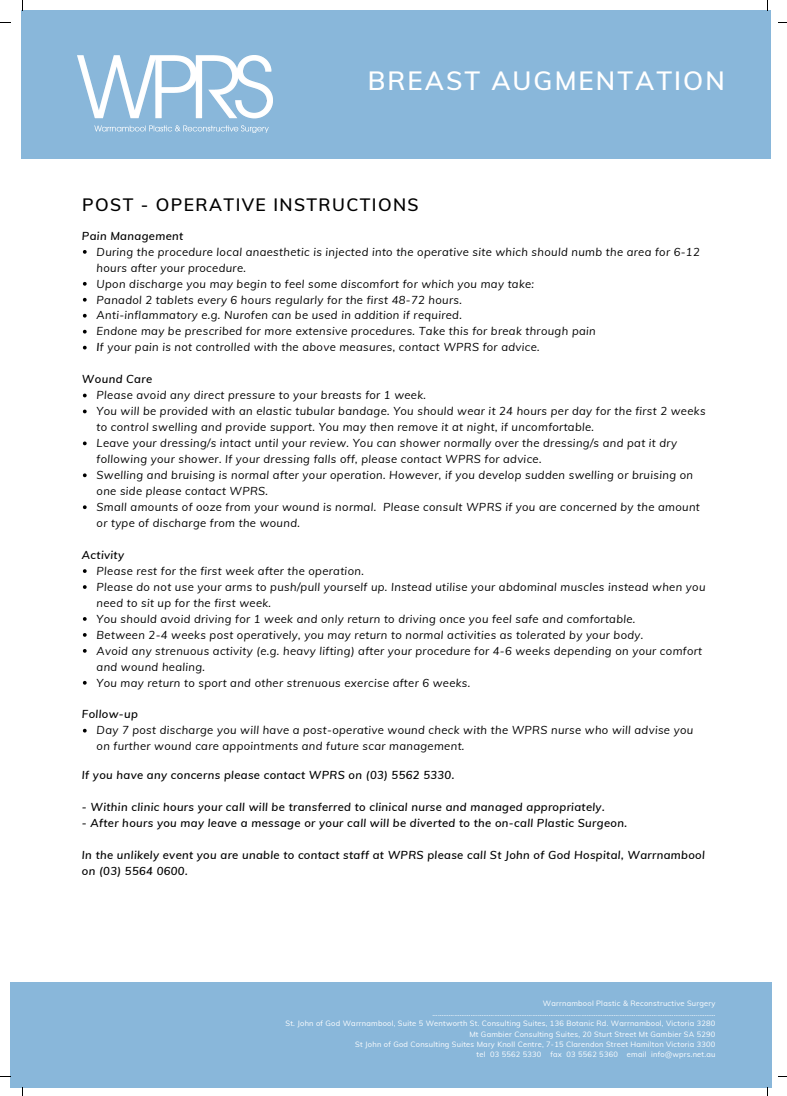
<style>
.page{position:relative;width:787px;height:1096px;background:#fff}
.page>*{position:absolute;margin:0;border:0;box-sizing:border-box;transform-origin:0 0}
.t1{font:600 25.88px "Muli";letter-spacing:.08em;color:#fff}
.t2{font:600 17.5px "Muli";letter-spacing:.08em;color:#000}
.t3{font:italic 11.25px/16px "Muli";letter-spacing:.03em;color:#000}
.t4{font:italic 600 11.25px/16px "Muli";letter-spacing:.03em;color:#000}
.t5{font:7.5px/10.4px "Muli";letter-spacing:.03em;color:#fff;text-align:right}
.s1{font-weight:600}
</style>
<div class="page">
<svg style="left:83px;top:250px;width:4px;height:4px"></svg>
<svg style="left:83px;top:282px;width:4px;height:4px"></svg>
<svg style="left:83px;top:298px;width:4px;height:3px"></svg>
<svg style="left:83px;top:314px;width:4px;height:3px"></svg>
<svg style="left:83px;top:330px;width:4px;height:3px"></svg>
<svg style="left:83px;top:346px;width:4px;height:3px"></svg>
<svg style="left:83px;top:393px;width:4px;height:4px"></svg>
<svg style="left:83px;top:409px;width:4px;height:4px"></svg>
<svg style="left:83px;top:441px;width:4px;height:4px"></svg>
<svg style="left:83px;top:473px;width:4px;height:4px"></svg>
<svg style="left:83px;top:505px;width:4px;height:4px"></svg>
<svg style="left:83px;top:569px;width:4px;height:4px"></svg>
<svg style="left:83px;top:585px;width:4px;height:4px"></svg>
<svg style="left:83px;top:617px;width:4px;height:3px"></svg>
<svg style="left:83px;top:633px;width:4px;height:3px"></svg>
<svg style="left:83px;top:649px;width:4px;height:3px"></svg>
<svg style="left:83px;top:681px;width:4px;height:3px"></svg>
<svg style="left:83px;top:728px;width:4px;height:4px"></svg>
<div style="left:10px;top:982px;width:761px;height:104px;background:#89b7da"></div>
<div style="left:22px;top:10px;width:749px;height:149px;background:#89b7da"></div>
<img style="left:78px;top:55px;width:194px;height:77px">
<h1 class="t1" style="left:368px;top:64px;width:358px">BREAST AUGMENTATION</h1>
<h2 class="t2" style="left:82px;top:193px;width:338px">POST - OPERATIVE INSTRUCTIONS</h2>
<p class="t3" style="left:97px;top:243px;width:605px">During the procedure local anaesthetic is injected into the operative site which should numb the area for 6-12 hours after your procedure.<br>Upon discharge you may begin to feel some discomfort for which you may take:<br>Panadol 2 tablets every 6 hours regularly for the first 48-72 hours.<br>Anti-inflammatory e.g. Nurofen can be used in addition if required.<br>Endone may be prescribed for more extensive procedures. Take this for break through pain<br><span class="s1">I</span>f your pain is not controlled with the above measures, contact WPRS for advice.</p>
<p class="t3" style="left:97px;top:387px;width:610px">Please avoid any direct pressure to your breasts for 1 week.<br>You will be provided with an elastic tubular bandage. You should wear it 24 hours per day for the first 2 weeks to control swelling and provide support. You may then remove it at night, if uncomfortable.<br>Leave your dressing/s intact until your review. You can shower normally over the dressing/s and pat it dry following your shower. If your dressing falls off, please contact WPRS for advice.<br>Swelling and bruising is normal after your operation. However, if you develop sudden swelling or bruising on one side please contact WPRS.<br>Small amounts of ooze from your wound is normal. Please consult WPRS if you are concerned by the amount or type of discharge from the wound.</p>
<p class="t3" style="left:97px;top:562px;width:610px">Please rest for the first week after the operation.<br>Please do not use your arms to push/pull yourself up. Instead utilise your abdominal muscles instead when you need to sit up for the first week.<br>You should avoid driving for 1 week and only return to driving once you feel safe and comfortable.<br>Between 2-4 weeks post operatively, you may return to normal activities as tolerated by your body.<br>Avoid any strenuous activity (e.g. heavy lifting) after your procedure for 4-6 weeks depending on your comfort and wound healing.<br>You may return to sport and other strenuous exercise after 6 weeks.</p>
<p class="t3" style="left:97px;top:722px;width:598px">Day 7 post discharge you will have a post-operative wound check with the WPRS nurse who will advise you on further wound care appointments and future scar management.</p>
<p class="t4" style="left:82px;top:227px;width:103px">Pain Management</p>
<p class="t4" style="left:82px;top:371px;width:72px">Wound Care</p>
<p class="t4" style="left:82px;top:546px;width:44px">Activity</p>
<p class="t4" style="left:82px;top:706px;width:57px">Follow-up</p>
<p class="t4" style="left:82px;top:767px;width:374px">If you have any concerns please contact WPRS on (03) 5562 5330.</p>
<p class="t4" style="left:82px;top:798px;width:524px">- Within clinic hours your call will be transferred to clinical nurse and managed appropriately.</p>
<p class="t4" style="left:82px;top:814px;width:547px">- After hours you may leave a message or your call will be diverted to the on-call Plastic Surgeon.</p>
<p class="t4" style="left:82px;top:846px;width:624px">In the unlikely event you are unable to contact staff at WPRS please call St John of God Hospital, Warrnambool on (03) 5564 0600.</p>
<p class="t5" style="left:286px;top:997px;width:431px">Warrnambool Plastic &amp; Reconstructive Surgery …………………….…………………………………………………………………………………………………………..………<br>St. John of God Warrnambool, Suite 5 Wentworth St. Consulting Suites, 136 Botanic Rd. Warrnambool, Victoria 3280<br>Mt Gambier Consulting Suites, 20 Sturt Street Mt Gambier SA 5290<br>St John of God Consulting Suites Mary Knoll Centre, 7-15 Clarendon Street Hamilton Victoria 3300<br>tel 03 5562 5330 fax 03 5562 5360 email info@wprs.net.au</p>
</div>
